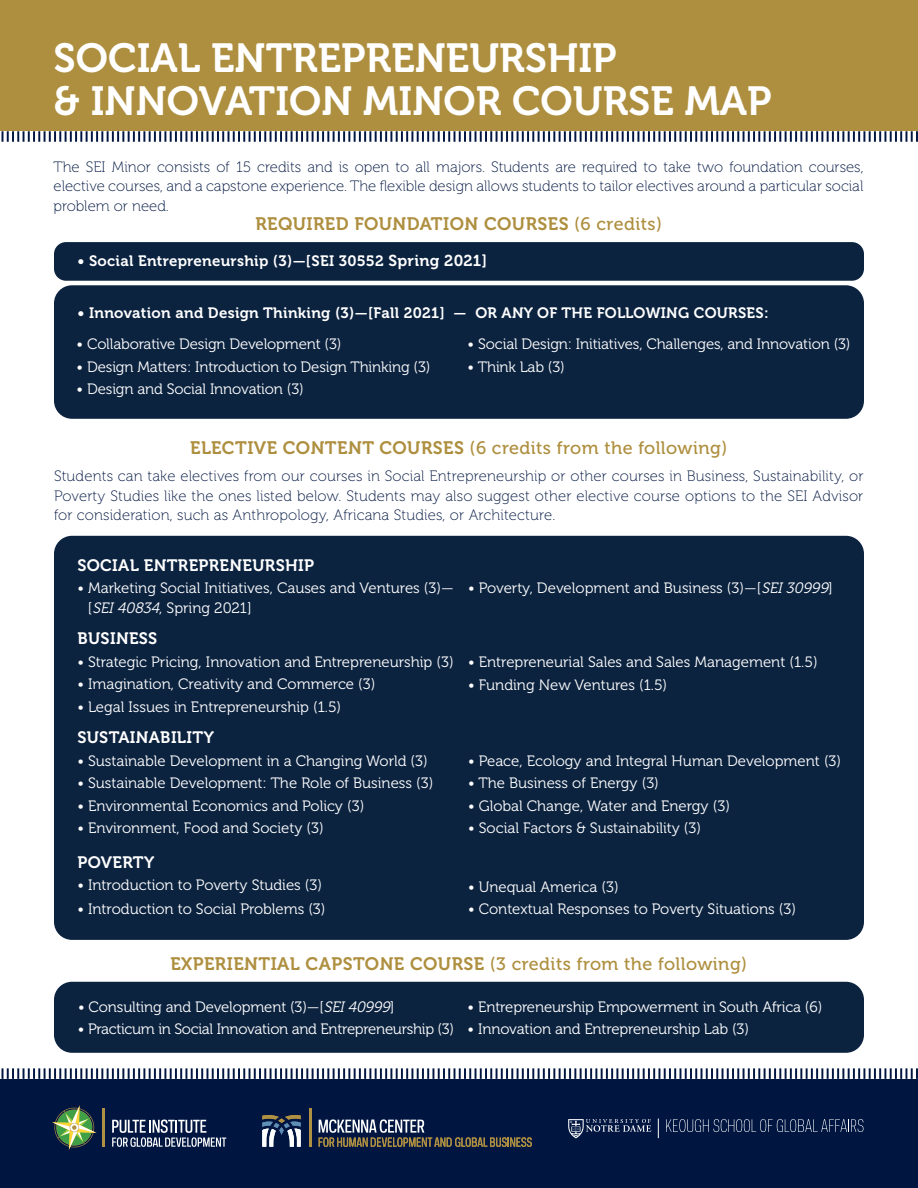
<style>
.page{position:relative;width:918px;height:1188px;background:#fff}
.page>*{position:absolute;margin:0;border:0;box-sizing:border-box;transform-origin:0 0}
.t1{font:40.5px/42.8px "Museo 700";color:#fff}
.t2{font:18px "Museo 700";letter-spacing:.025em;color:#ae8f3f}
.t3{font:18px "Museo 500";letter-spacing:.025em;color:#ae8f3f}
.t4{font:16.5px "Museo 700";letter-spacing:.02em;color:#fff}
.t5{font:15px/19.5px "Museo 300";color:#fff}
.t6{font:15px/19.5px "Museo 100";color:#001641;text-align:justify}
.t7{font:15px "Museo 700";letter-spacing:.02em;color:#fff}
.t8{font:15px "Museo 300";letter-spacing:-.02em;color:#fff}
.s1{font-family:"Museo 500"}
.s2{font-size:15.75px}
.s3{font-family:"Museo 700"}
.s4{font-style:italic}
</style>
<div class="page">
<div style="left:54px;top:536px;width:810px;height:404px;background:#0c2340;border-radius:18px"></div>
<div style="left:54px;top:982px;width:810px;height:71px;background:#0c2340;border-radius:18px"></div>
<div style="left:54px;top:242px;width:810px;height:39px;background:#0c2340;border-radius:12px"></div>
<div style="left:0;top:0;width:918px;height:131px;background:#ae8f3f"></div>
<div style="left:0;top:1079px;width:918px;height:109px;background:#001641"></div>
<svg style="left:1px;top:1068px;width:917px;height:11px"></svg>
<hr style="left:103px;top:1108px;width:2px;height:39px;background:#b09042">
<svg style="left:52px;top:1105px;width:45px;height:45px"></svg>
<svg style="left:112px;top:1120px;width:114px;height:27px"></svg>
<svg style="left:319px;top:1119px;width:213px;height:28px"></svg>
<hr style="left:309px;top:1108px;width:2px;height:39px;background:#b09042">
<svg style="left:262px;top:1115px;width:39px;height:32px"></svg>
<svg style="left:568px;top:1119px;width:83px;height:19px"></svg>
<svg style="left:658px;top:1119px;width:1px;height:19px"></svg>
<svg style="left:666px;top:1119px;width:197px;height:13px"></svg>
<svg style="left:1px;top:131px;width:917px;height:11px"></svg>
<div style="left:54px;top:285px;width:810px;height:134px;background:#0c2340;border-radius:18px"></div>
<h1 class="t1" style="left:54px;top:38px;width:720px">SOCIAL ENTREPRENEURSHIP<br>&amp; INNOVATION MINOR COURSE MAP</h1>
<p class="t6" style="left:54px;top:157px;width:811px">The SEI Minor consists of 15 credits and is open to all majors. Students are required to take two foundation courses, elective courses, and a capstone experience. The flexible design allows students to tailor electives around a particular social problem or need.</p>
<p class="t2" style="left:255px;top:214px;width:408px">REQUIRED FOUNDATION COURSES <span class="s1">(6 credits)</span></p>
<p class="t7" style="left:77px;top:253px;width:411px">• Social Entrepreneurship (3)—[SEI 30552 <span class="s2">Spring 2021]</span></p>
<p class="t7" style="left:77px;top:304px;width:693px">• Innovation and Design Thinking (3)—[Fall 2021] — OR ANY OF THE FOLLOWING COURSES:</p>
<p class="t5" style="left:76px;top:335px;width:266px">• Collaborative Design Development (3)</p>
<p class="t5" style="left:76px;top:357px;width:355px">• Design Matters: Introduction to Design Thinking (3)</p>
<p class="t5" style="left:76px;top:380px;width:229px">• Design and Social Innovation (3)</p>
<p class="t5" style="left:468px;top:335px;width:384px">• Social Design: Initiatives, Challenges, and Innovation (3)</p>
<p class="t5" style="left:468px;top:357px;width:99px">• Think Lab (3)</p>
<p class="t3" style="left:190px;top:438px;width:538px"><span class="s3">ELECTIVE CONTENT COURSES</span> (6 credits from the following)</p>
<p class="t6" style="left:54px;top:467px;width:811px">Students can take electives from our courses in Social Entrepreneurship or other courses in Business, Sustainability, or Poverty Studies like the ones listed below. Students may also suggest other elective course options to the SEI Advisor for consideration, such as Anthropology, Africana Studies, or Architecture.</p>
<p class="t4" style="left:77px;top:556px;width:238px">SOCIAL ENTREPRENEURSHIP</p>
<p class="t5" style="left:88px;top:579px;width:367px;text-indent:-10px">• Marketing Social Initiatives, Causes and Ventures (3)— [<span class="s4">SEI40834</span>, Spring 2021]</p>
<p class="t5" style="left:468px;top:579px;width:366px">• Poverty, Development and Business (3)—[<span class="s4">SEI30999</span>]</p>
<p class="t4" style="left:77px;top:629px;width:81px">BUSINESS</p>
<p class="t5" style="left:77px;top:652px;width:378px">• Strategic Pricing, Innovation and Entrepreneurship (3)</p>
<p class="t5" style="left:77px;top:675px;width:300px">• Imagination, Creativity and Commerce (3)</p>
<p class="t5" style="left:77px;top:697px;width:265px">• Legal Issues in Entrepreneurship (1.5)</p>
<p class="t5" style="left:468px;top:653px;width:351px">• Entrepreneurial Sales and Sales Management (1.5)</p>
<p class="t5" style="left:468px;top:675px;width:201px">• Funding New Ventures (1.5)</p>
<p class="t4" style="left:77px;top:728px;width:138px">SUSTAINABILITY</p>
<p class="t5" style="left:77px;top:751px;width:352px">• Sustainable Development in a Changing World (3)</p>
<p class="t5" style="left:77px;top:774px;width:358px">• Sustainable Development: The Role of Business (3)</p>
<p class="t5" style="left:77px;top:796px;width:288px">• Environmental Economics and Policy (3)</p>
<p class="t5" style="left:77px;top:819px;width:248px">• Environment, Food and Society (3)</p>
<p class="t4" style="left:77px;top:853px;width:78px">POVERTY</p>
<p class="t5" style="left:77px;top:876px;width:246px">• Introduction to Poverty Studies (3)</p>
<p class="t5" style="left:77px;top:900px;width:250px">• Introduction to Social Problems (3)</p>
<p class="t5" style="left:468px;top:751px;width:375px">• Peace, Ecology and Integral Human Development (3)</p>
<p class="t5" style="left:468px;top:774px;width:192px">• The Business of Energy (3)</p>
<p class="t5" style="left:468px;top:796px;width:263px">• Global Change, Water and Energy (3)</p>
<p class="t5" style="left:468px;top:819px;width:235px">• Social Factors &amp; Sustainability (3)</p>
<p class="t5" style="left:468px;top:877px;width:152px">• Unequal America (3)</p>
<p class="t5" style="left:468px;top:900px;width:330px">• Contextual Responses to Poverty Situations (3)</p>
<p class="t2" style="left:170px;top:953px;width:578px">EXPERIENTIAL CAPSTONE COURSE <span class="s1">(3 credits from the following)</span></p>
<p class="t5" style="left:78px;top:997px;width:318px">• Consulting and Development (3)—[<span class="s4">SEI40999</span>]</p>
<p class="t8" style="left:78px;top:1021px;width:378px">• Practicum in Social Innovation and Entrepreneurship (3)</p>
<p class="t5" style="left:468px;top:997px;width:356px">• Entrepreneurship Empowerment in South Africa (6)</p>
<p class="t5" style="left:468px;top:1020px;width:283px">• Innovation and Entrepreneurship Lab (3)</p>
</div>
